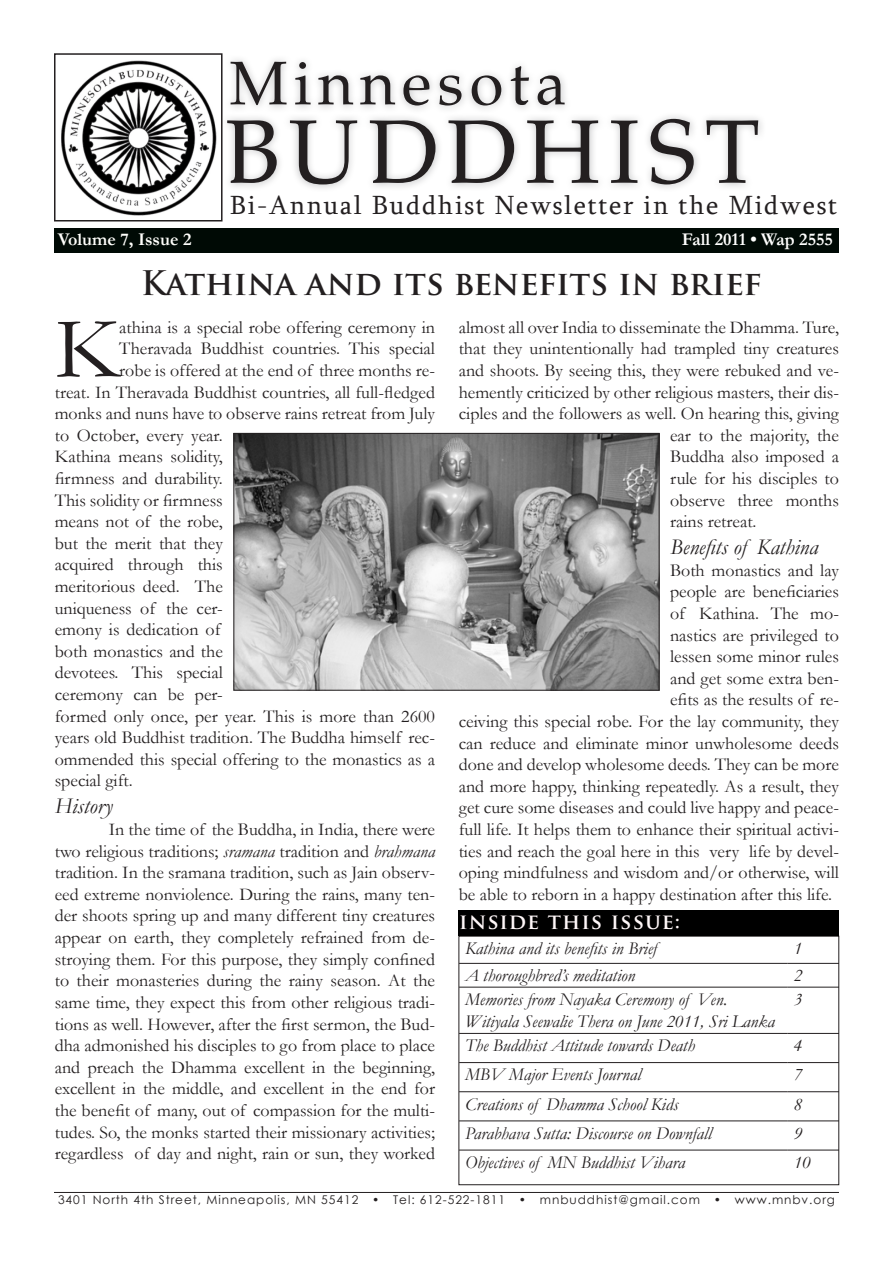
<style>
.page{position:relative;width:893px;height:1263px;background:#fff}
.page>*{position:absolute;margin:0;border:0;box-sizing:border-box;transform-origin:0 0}
.t1{font:90px "URW Palladio Pali OT";letter-spacing:.1em;color:#231f20}
.paragraph{font:87.3px "Garamond";color:#231f20}
.t2{font:61.5px "URW Palladio Pali OT";letter-spacing:.1em;color:#231f20}
.t3{font:700 33px "Trajan Pro";color:#231f20}
.t4{font:27px "Sylfaen";letter-spacing:.065em;color:#231f20}
.paragraph-2{font:italic 22.5px "Garamond";color:#231f20}
.t5{font:700 21px "Trajan Pro";letter-spacing:.05em;color:#fff8f9}
.paragraph-3{font:18px/21.6px "Garamond";color:#231f20;text-align:justify}
.t6{font:italic 18px/22.5px "Garamond";color:#231f20}
.t7{font:700 18px "Garamond";color:#fefefd}
.t8{font:700 18px "Garamond";color:#fffffc}
.t9{font:12px "Century Gothic";letter-spacing:.08em;color:#231f20}
.s1{font-style:italic}
</style>
<div class="page">
<div style="left:223px;top:54px;width:349px;height:60px;background:#808285;opacity:.5"></div>
<div style="left:54px;top:229px;width:785px;height:24px;background:#000a05"></div>
<hr style="left:54px;top:1192px;width:785px;height:1px;background:#231f20">
<hr style="left:459px;top:963px;width:329px;height:1px;background:#231f20">
<hr style="left:788px;top:963px;width:51px;height:1px;background:#231f20">
<hr style="left:459px;top:987px;width:329px;height:1px;background:#231f20">
<hr style="left:788px;top:987px;width:51px;height:1px;background:#231f20">
<hr style="left:459px;top:1033px;width:329px;height:1px;background:#231f20">
<hr style="left:788px;top:1033px;width:51px;height:1px;background:#231f20">
<hr style="left:459px;top:1062px;width:329px;height:1px;background:#231f20">
<hr style="left:788px;top:1062px;width:51px;height:1px;background:#231f20">
<hr style="left:459px;top:1091px;width:329px;height:1px;background:#231f20">
<hr style="left:788px;top:1091px;width:51px;height:1px;background:#231f20">
<hr style="left:459px;top:1121px;width:329px;height:1px;background:#231f20">
<hr style="left:788px;top:1121px;width:51px;height:1px;background:#231f20">
<hr style="left:459px;top:1150px;width:329px;height:1px;background:#231f20">
<hr style="left:788px;top:1150px;width:51px;height:1px;background:#231f20">
<div style="left:459px;top:936px;width:380px;height:249px;border:1px solid #231f20"></div>
<div style="left:459px;top:910px;width:380px;height:26px;background:#000"></div>
<img style="left:236px;top:435px;width:421px;height:253px">
<div style="left:234px;top:433px;width:425px;height:257px;border:1px solid #231f20"></div>
<div style="left:220px;top:111px;width:546px;height:82px;background:#808285;opacity:.5"></div>
<img style="left:61px;top:60px;width:156px;height:156px">
<div style="left:54px;top:53px;width:169px;height:168px;border:2px solid #231f20"></div>
<p class="t2" style="left:230px;top:46px;width:338px">Minnesota</p>
<p class="t1" style="left:225px;top:98px;width:536px">BUDDHIST</p>
<p class="t4" style="left:230px;top:187px;width:609px">Bi-Annual Buddhist Newsletter in the Midwest</p>
<p class="t8" style="left:58px;top:227px;width:135px">Volume 7, Issue 2</p>
<p class="t7" style="left:682px;top:227px;width:153px">Fall 2011 • Wap 2555</p>
<p class="t3" style="left:141px;top:262px;width:623px">Kathina and its benefits in brief</p>
<p class="paragraph" style="left:55px;top:290px;width:66px">K</p>
<p class="paragraph-3" style="left:119px;top:316px;width:317px">athina is a special robe offering ceremony in</p>
<p class="paragraph-3" style="left:119px;top:337px;width:317px">Theravada Buddhist countries. This special</p>
<p class="paragraph-3" style="left:119px;top:359px;width:317px">robe is offered at the end of three months re-</p>
<p class="paragraph-3" style="left:55px;top:381px;width:382px">treat. In Theravada Buddhist countries, all full-fledged</p>
<p class="paragraph-3" style="left:55px;top:402px;width:382px">monks and nuns have to observe rains retreat from July</p>
<p class="paragraph-3" style="left:55px;top:424px;width:170px">to October, every year.</p>
<p class="paragraph-3" style="left:55px;top:445px;width:170px">Kathina means solidity,</p>
<p class="paragraph-3" style="left:55px;top:467px;width:170px">firmness and durability.</p>
<p class="paragraph-3" style="left:55px;top:489px;width:170px">This solidity or firmness</p>
<p class="paragraph-3" style="left:55px;top:510px;width:170px">means not of the robe,</p>
<p class="paragraph-3" style="left:55px;top:532px;width:170px">but the merit that they</p>
<p class="paragraph-3" style="left:55px;top:553px;width:170px">acquired through this</p>
<p class="paragraph-3" style="left:55px;top:575px;width:170px">meritorious deed. The</p>
<p class="paragraph-3" style="left:55px;top:597px;width:170px">uniqueness of the cer-</p>
<p class="paragraph-3" style="left:55px;top:618px;width:167px">emony is dedication of</p>
<p class="paragraph-3" style="left:55px;top:640px;width:170px">both monastics and the</p>
<p class="paragraph-3" style="left:55px;top:661px;width:170px">devotees. This special</p>
<p class="paragraph-3" style="left:55px;top:683px;width:170px">ceremony can be per-</p>
<p class="paragraph-3" style="left:55px;top:705px;width:382px">formed only once, per year. This is more than 2600</p>
<p class="paragraph-3" style="left:55px;top:726px;width:382px">years old Buddhist tradition. The Buddha himself rec-</p>
<p class="paragraph-3" style="left:55px;top:748px;width:382px">ommended this special offering to the monastics as a</p>
<p class="paragraph-3" style="left:55px;top:769px;width:80px">special gift.</p>
<p class="paragraph-2" style="left:55px;top:791px;width:60px">History</p>
<p class="paragraph-3" style="left:55px;top:818px;width:382px;text-indent:54px">In the time of the Buddha, in India, there were two religious traditions; <span class="s1">sramana</span> tradition and <span class="s1">brahmana </span>tradition. In the sramana tradition, such as Jain observ&shy;eed extreme nonviolence. During the rains, many ten&shy;der shoots spring up and many different tiny creatures appear on earth, they completely refrained from de&shy;stroying them. For this purpose, they simply confined to their monasteries during the rainy season. At the same time, they expect this from other religious tradi&shy;tions as well. However, after the first sermon, the Bud&shy;dha admonished his disciples to go from place to place and preach the Dhamma excellent in the beginning, excellent in the middle, and excellent in the end for the benefit of many, out of compassion for the multi&shy;tudes. So, the monks started their missionary activities; regardless of day and night, rain or sun, they worked</p>
<p class="paragraph-3" style="left:459px;top:316px;width:382px">almost all over India to disseminate the Dhamma. Ture,</p>
<p class="paragraph-3" style="left:459px;top:337px;width:382px">that they unintentionally had trampled tiny creatures</p>
<p class="paragraph-3" style="left:459px;top:359px;width:382px">and shoots. By seeing this, they were rebuked and ve-</p>
<p class="paragraph-3" style="left:459px;top:381px;width:382px">hemently criticized by other religious masters, their dis-</p>
<p class="paragraph-3" style="left:459px;top:402px;width:382px">ciples and the followers as well. On hearing this, giving</p>
<p class="paragraph-3" style="left:670px;top:424px;width:170px">ear to the majority, the</p>
<p class="paragraph-3" style="left:670px;top:445px;width:170px">Buddha also imposed a</p>
<p class="paragraph-3" style="left:670px;top:467px;width:170px">rule for his disciples to</p>
<p class="paragraph-3" style="left:670px;top:489px;width:170px">observe three months</p>
<p class="paragraph-3" style="left:670px;top:510px;width:88px">rains retreat.</p>
<p class="paragraph-2" style="left:670px;top:532px;width:150px">Benefits of Kathina</p>
<p class="paragraph-3" style="left:670px;top:559px;width:170px">Both monastics and lay</p>
<p class="paragraph-3" style="left:670px;top:580px;width:170px">people are beneficiaries</p>
<p class="paragraph-3" style="left:670px;top:602px;width:170px">of Kathina. The mo-</p>
<p class="paragraph-3" style="left:670px;top:624px;width:170px">nastics are privileged to</p>
<p class="paragraph-3" style="left:670px;top:645px;width:170px">lessen some minor rules</p>
<p class="paragraph-3" style="left:670px;top:667px;width:170px">and get some extra ben-</p>
<p class="paragraph-3" style="left:670px;top:688px;width:170px">efits as the results of re-</p>
<p class="paragraph-3" style="left:459px;top:710px;width:382px">ceiving this special robe. For the lay community, they</p>
<p class="paragraph-3" style="left:459px;top:732px;width:382px">can reduce and eliminate minor unwholesome deeds</p>
<p class="paragraph-3" style="left:459px;top:753px;width:382px">done and develop wholesome deeds. They can be more</p>
<p class="paragraph-3" style="left:459px;top:775px;width:382px">and more happy, thinking repeatedly. As a result, they</p>
<p class="paragraph-3" style="left:459px;top:796px;width:382px">get cure some diseases and could live happy and peace-</p>
<p class="paragraph-3" style="left:459px;top:818px;width:382px">full life. It helps them to enhance their spiritual activi-</p>
<p class="paragraph-3" style="left:459px;top:840px;width:382px">ties and reach the goal here in this very life by devel-</p>
<p class="paragraph-3" style="left:459px;top:861px;width:382px">oping mindfulness and wisdom and/or otherwise, will</p>
<p class="paragraph-3" style="left:459px;top:883px;width:375px">be able to reborn in a happy destination after this life.</p>
<p class="t5" style="left:459px;top:909px;width:222px">inside this issue:</p>
<p class="t6" style="left:465px;top:937px;width:193px">Kathina and its benefits in Brief</p>
<p class="t6" style="left:794px;top:937px;width:10px">1</p>
<p class="t6" style="left:465px;top:964px;width:172px">A thoroughbred’s meditation</p>
<p class="t6" style="left:794px;top:964px;width:10px">2</p>
<p class="t6" style="left:465px;top:987px;width:311px">Memories from Nayaka Ceremony of Ven.<br>Witiyala Seewalie Thera on June 2011, Sri Lanka</p>
<p class="t6" style="left:794px;top:987px;width:10px">3</p>
<p class="t6" style="left:465px;top:1034px;width:231px">The Buddhist Attitude towards Death</p>
<p class="t6" style="left:794px;top:1034px;width:10px">4</p>
<p class="t6" style="left:465px;top:1063px;width:178px">MBV Major Events Journal</p>
<p class="t6" style="left:794px;top:1063px;width:10px">7</p>
<p class="t6" style="left:465px;top:1092px;width:215px">Creations of Dhamma School Kids</p>
<p class="t6" style="left:794px;top:1092px;width:10px">8</p>
<p class="t6" style="left:465px;top:1121px;width:248px">Parabhava Sutta: Discourse on Downfall</p>
<p class="t6" style="left:794px;top:1121px;width:10px">9</p>
<p class="t6" style="left:465px;top:1150px;width:222px">Objectives of MN Buddhist Vihara</p>
<p class="t6" style="left:794px;top:1150px;width:18px">10</p>
<p class="t9" style="left:58px;top:1191px;width:778px">3401 North 4th Street, Minneapolis, MN 55412 • Tel: 612-522-1811 • mnbuddhist@gmail.com • www.mnbv.org</p>
</div>
